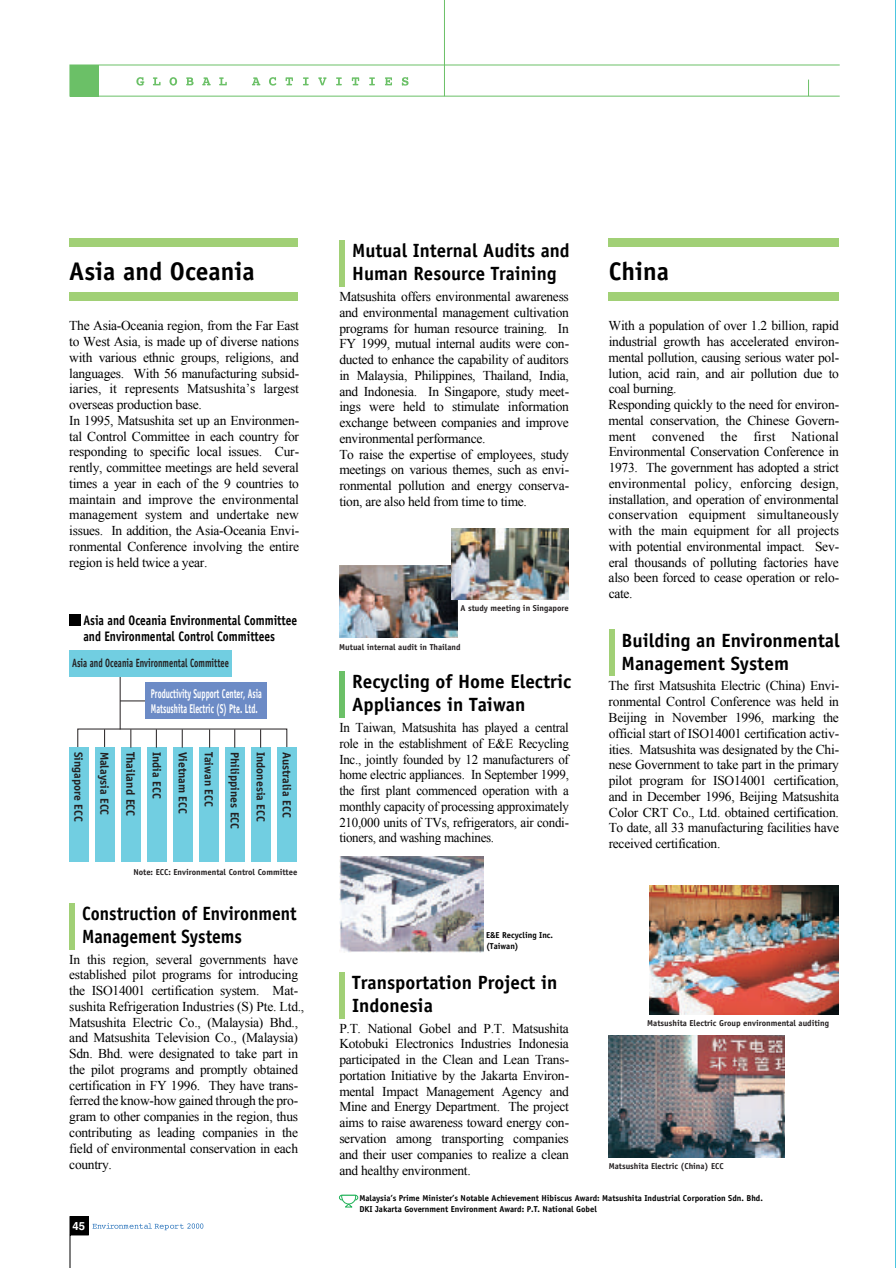
<style>
.page{position:relative;width:896px;height:1268px;background:#fff}
.page>*{position:absolute;margin:0;border:0;box-sizing:border-box;transform-origin:0 0}
.t1{font:700 25.5px "Officina Sans";color:#000}
.t2{font:700 19.2px/23px "Officina Sans";color:#000}
.t3{font:700 19.2px/23px "Officina Sans";color:#000;scale:.91 1}
.t4{font:700 13.8px/15.1px "Officina Sans";color:#000;scale:.83 1}
.t5{font:13.5px/15.8px "Times New Roman";letter-spacing:-.02em;color:#000}
.t6{font:13.5px/15.8px "Times New Roman";letter-spacing:-.02em;color:#000;text-align:justify;scale:.96 1}
.t7{font:700 12.75px/14.9px "Officina Sans";color:#fff;scale:.61 1}
.t8{font:700 12px "Officina Sans";color:#231f20;scale:.7 1}
.t9{font:700 12px "Officina Sans";color:#231f20}
.t10{font:700 11.7px "Officina Sans";color:#231f20}
.t11{font:700 11.25px "Helvetica";color:#fff}
.t12{font:700 8.55px/10.6px "Officina Sans";color:#000}
.t13{font:700 8.55px "Officina Sans";color:#231f20}
</style>
<div class="page">
<svg style="left:69px;top:1216px;width:134px;height:51px"></svg>
<svg style="left:136px;top:77px;width:8px;height:9px"></svg>
<svg style="left:153px;top:77px;width:8px;height:8px"></svg>
<svg style="left:169px;top:77px;width:8px;height:9px"></svg>
<svg style="left:186px;top:77px;width:8px;height:8px"></svg>
<svg style="left:202px;top:77px;width:9px;height:8px"></svg>
<svg style="left:219px;top:77px;width:8px;height:8px"></svg>
<svg style="left:252px;top:77px;width:8px;height:8px"></svg>
<svg style="left:269px;top:77px;width:7px;height:9px"></svg>
<svg style="left:285px;top:77px;width:8px;height:8px"></svg>
<svg style="left:303px;top:77px;width:6px;height:8px"></svg>
<svg style="left:318px;top:77px;width:8px;height:8px"></svg>
<svg style="left:336px;top:77px;width:6px;height:8px"></svg>
<svg style="left:352px;top:77px;width:7px;height:8px"></svg>
<svg style="left:369px;top:77px;width:6px;height:8px"></svg>
<svg style="left:385px;top:77px;width:7px;height:8px"></svg>
<svg style="left:402px;top:77px;width:6px;height:9px"></svg>
<div style="left:70px;top:65px;width:29px;height:31px;background:#6bc067"></div>
<hr style="left:444px;top:0;width:1px;height:96px;background:#6bc067">
<svg style="left:808px;top:80px;width:1px;height:16px"></svg>
<div style="left:69px;top:238px;width:229px;height:8px;background:#a1d076"></div>
<div style="left:69px;top:292px;width:229px;height:8px;background:#a1d076"></div>
<div style="left:609px;top:238px;width:230px;height:8px;background:#a1d076"></div>
<div style="left:609px;top:292px;width:230px;height:8px;background:#a1d076"></div>
<div style="left:69px;top:902px;width:6px;height:47px;background:#a1d076"></div>
<div style="left:339px;top:971px;width:6px;height:47px;background:#a1d076"></div>
<div style="left:339px;top:671px;width:6px;height:46px;background:#6bc067"></div>
<div style="left:339px;top:240px;width:6px;height:47px;background:#a1d076"></div>
<div style="left:609px;top:629px;width:5px;height:47px;background:#a1d076"></div>
<div style="left:69px;top:614px;width:12px;height:12px;background:#000"></div>
<svg style="left:104px;top:730px;width:1px;height:15px"></svg>
<hr style="left:120px;top:663px;width:1px;height:66px;background:#231f20">
<hr style="left:120px;top:700px;width:93px;height:1px;background:#231f20">
<div style="left:69px;top:650px;width:163px;height:26px;background:#71cee1"></div>
<div style="left:69px;top:747px;width:19px;height:114px;background:#71cee1"></div>
<div style="left:95px;top:747px;width:19px;height:114px;background:#71cee1"></div>
<div style="left:121px;top:747px;width:19px;height:114px;background:#71cee1"></div>
<div style="left:147px;top:747px;width:19px;height:114px;background:#71cee1"></div>
<div style="left:173px;top:747px;width:20px;height:114px;background:#71cee1"></div>
<div style="left:199px;top:747px;width:20px;height:114px;background:#71cee1"></div>
<div style="left:225px;top:747px;width:20px;height:114px;background:#71cee1"></div>
<div style="left:251px;top:747px;width:20px;height:114px;background:#71cee1"></div>
<div style="left:278px;top:747px;width:19px;height:114px;background:#71cee1"></div>
<div style="left:146px;top:682px;width:121px;height:36px;background:#6c8bc6"></div>
<svg style="left:131px;top:729px;width:1px;height:18px"></svg>
<svg style="left:156px;top:729px;width:1px;height:18px"></svg>
<svg style="left:182px;top:729px;width:1px;height:18px"></svg>
<svg style="left:209px;top:729px;width:1px;height:18px"></svg>
<svg style="left:234px;top:729px;width:1px;height:18px"></svg>
<svg style="left:260px;top:729px;width:1px;height:18px"></svg>
<hr style="left:895px;top:0;width:1px;height:1267px;background:#4cc6e0">
<img style="left:650px;top:885px;width:188px;height:129px">
<img style="left:608px;top:1035px;width:177px;height:122px">
<svg style="left:339px;top:1194px;width:19px;height:5px"></svg>
<svg style="left:341px;top:1194px;width:15px;height:13px"></svg>
<img style="left:339px;top:856px;width:144px;height:96px">
<img style="left:339px;top:565px;width:118px;height:72px">
<img style="left:451px;top:528px;width:118px;height:71px">
<h2 class="t2" style="left:352px;top:239px;width:219px">Mutual Internal Audits and<br>Human Resource Training</h2>
<p class="t5" style="left:339px;top:288px;width:231px">Matsushita offers environmental awareness and environmental management cultivation programs for human resource training. In FY 1999, mutual internal audits were con&shy;ducted to enhance the capability of auditors in Malaysia, Philippines, Thailand, India, and Indonesia. In Singapore, study meet&shy;ings were held to stimulate information exchange between companies and improve environmental performance.<br>To raise the expertise of employees, study meetings on various themes, such as envi&shy;ronmental pollution and energy conserva&shy;tion, are also held from time to time.</p>
<h1 class="t1" style="left:69px;top:255px;width:187px">Asia and Oceania</h1>
<h1 class="t1" style="left:609px;top:255px;width:62px">China</h1>
<p class="t5" style="left:69px;top:318px;width:231px">The Asia-Oceania region, from the Far East to West Asia, is made up of diverse nations with various ethnic groups, religions, and languages. With 56 manufacturing subsid&shy;iaries, it represents Matsushita’s largest overseas production base.<br>In 1995, Matsushita set up an Environmen&shy;tal Control Committee in each country for responding to specific local issues. Cur&shy;rently, committee meetings are held several times a year in each of the 9 countries to maintain and improve the environmental management system and undertake new issues. In addition, the Asia-Oceania Envi&shy;ronmental Conference involving the entire region is held twice a year.</p>
<p class="t5" style="left:609px;top:317px;width:232px">With a population of over 1.2 billion, rapid industrial growth has accelerated environ&shy;mental pollution, causing serious water pol&shy;lution, acid rain, and air pollution due to coal burning.<br>Responding quickly to the need for environ&shy;mental conservation, the Chinese Govern&shy;ment convened the first National Environmental Conservation Conference in 1973. The government has adopted a strict environmental policy, enforcing design, installation, and operation of environmental conservation equipment simultaneously with the main equipment for all projects with potential environmental impact. Sev&shy;eral thousands of polluting factories have also been forced to cease operation or relo&shy;cate.</p>
<p class="t4" style="left:83px;top:613px;width:259px">Asia and Oceania Environmental Committee and Environmental Control Committees</p>
<p class="t8" style="left:72px;top:655px;width:225px">Asia and Oceania Environmental Committee</p>
<p class="t7" style="left:151px;top:686px;width:184px">Productivity Support Center, Asia<br>Matsushita Electric (S) Pte. Ltd.</p>
<p class="t10" style="left:86px;top:751px;width:72px;rotate:90deg">Singapore ECC</p>
<p class="t10" style="left:112px;top:751px;width:65px;rotate:90deg">Malaysia ECC</p>
<p class="t9" style="left:138px;top:751px;width:66px;rotate:90deg">Thailand ECC</p>
<p class="t10" style="left:164px;top:751px;width:48px;rotate:90deg">India ECC</p>
<p class="t10" style="left:190px;top:751px;width:64px;rotate:90deg">Vietnam ECC</p>
<p class="t10" style="left:216px;top:751px;width:57px;rotate:90deg">Taiwan ECC</p>
<p class="t10" style="left:242px;top:751px;width:79px;rotate:90deg">Philippines ECC</p>
<p class="t10" style="left:268px;top:751px;width:71px;rotate:90deg">Indonesia ECC</p>
<p class="t10" style="left:294px;top:751px;width:67px;rotate:90deg">Australia ECC</p>
<p class="t13" style="left:133px;top:866px;width:165px">Note: ECC: Environmental Control Committee</p>
<h2 class="t3" style="left:82px;top:901px;width:237px">Construction of Environment<br>Management Systems</h2>
<p class="t5" style="left:69px;top:950px;width:236px">In this region, several governments have established pilot programs for introducing the ISO14001 certification system. Mat&shy;sushita Refrigeration Industries (S) Pte. Ltd., Matsushita Electric Co., (Malaysia) Bhd., and Matsushita Television Co., (Malaysia)<br>Sdn. Bhd. were designated to take part in the pilot programs and promptly obtained certification in FY 1996. They have trans&shy;ferred the know-how gained through the pro&shy;gram to other companies in the region, thus contributing as leading companies in the field of environmental conservation in each country.</p>
<p class="t11" style="left:72px;top:1218px;width:14px">45</p>
<p class="t13" style="left:460px;top:603px;width:110px">A study meeting in Singapore</p>
<p class="t13" style="left:339px;top:641px;width:123px">Mutual internal audit in Thailand</p>
<h2 class="t2" style="left:352px;top:670px;width:221px">Recycling of Home Electric<br>Appliances in Taiwan</h2>
<p class="t6" style="left:339px;top:719px;width:241px">In Taiwan, Matsushita has played a central role in the establishment of E&amp;E Recycling Inc., jointly founded by 12 manufacturers of home electric appliances. In September 1999, the first plant commenced operation with a monthly capacity of processing approximately 210,000 units of TVs, refrigerators, air condi&shy;tioners, and washing machines.</p>
<p class="t12" style="left:486px;top:929px;width:68px">E&amp;E Recycling Inc. (Taiwan)</p>
<h2 class="t2" style="left:352px;top:970px;width:207px">Transportation Project in<br>Indonesia</h2>
<p class="t5" style="left:339px;top:1019px;width:231px;text-align:justify">P.T. National Gobel and P.T. Matsushita Kotobuki Electronics Industries Indonesia participated in the Clean and Lean Trans&shy;portation Initiative by the Jakarta Environ&shy;mental Impact Management Agency and Mine and Energy Department. The project aims to raise awareness toward energy con&shy;servation among transporting companies and their user companies to realize a clean and healthy environment.</p>
<h2 class="t2" style="left:621px;top:628px;width:220px">Building an Environmental<br>Management System</h2>
<p class="t5" style="left:608px;top:677px;width:232px;text-align:justify">The first Matsushita Electric (China) Envi&shy;ronmental Control Conference was held in Beijing in November 1996, marking the official start of ISO14001 certification activ&shy;ities. Matsushita was designated by the Chi&shy;nese Government to take part in the primary pilot program for ISO14001 certification, and in December 1996, Beijing Matsushita Color CRT Co., Ltd. obtained certification.<br>To date, all 33 manufacturing facilities have received certification.</p>
<p class="t13" style="left:647px;top:1017px;width:183px">Matsushita Electric Group environmental auditing</p>
<p class="t13" style="left:609px;top:1160px;width:116px">Matsushita Electric (China) ECC</p>
<p class="t12" style="left:359px;top:1192px;width:405px">Malaysia’s Prime Minister’s Notable Achievement Hibiscus Award: Matsushita Industrial Corporation Sdn. Bhd.<br>DKI Jakarta Government Environment Award: P.T. National Gobel</p>
</div>
